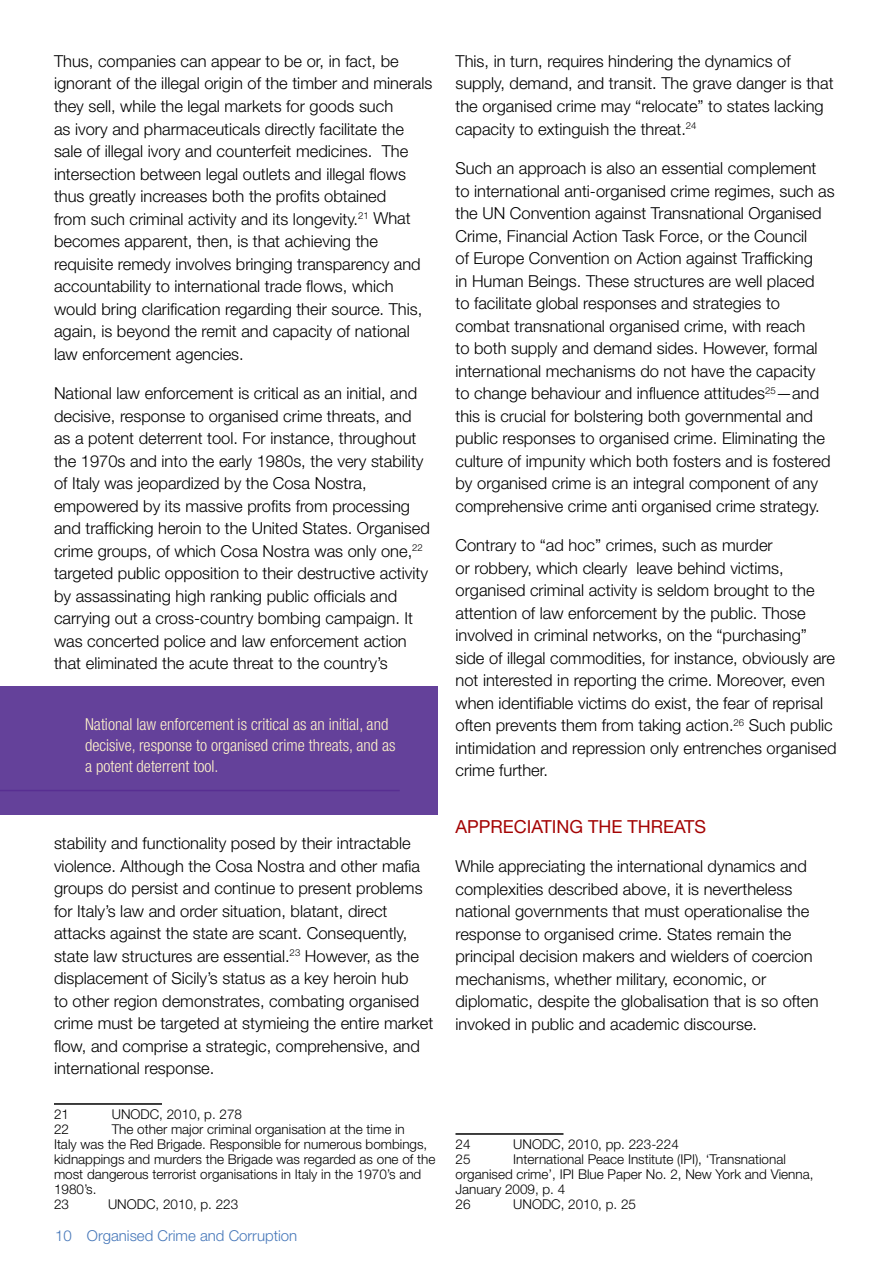
<style>
.page{position:relative;width:893px;height:1263px;background:#fff}
.page>*{position:absolute;margin:0;border:0;box-sizing:border-box;transform-origin:0 0}
.t1{font:18px "Helvetica Neue";color:#a40404}
.t2{font:300 16.5px/22.5px "Helvetica Neue";color:#000}
.t3{font:300 condensed 16.5px/21px "Helvetica Neue";color:#fff3cb}
.t4{font:300 15px "Helvetica Neue";color:#4677b9}
.t5{font:300 13.5px/15px "Helvetica Neue";color:#000}
</style>
<div class="page">
<hr style="left:54px;top:1103px;width:108px;height:2px;background:#000">
<hr style="left:455px;top:1133px;width:108px;height:2px;background:#000">
<div style="left:0;top:686px;width:437px;height:129px;background:#64419a"></div>
<hr style="left:0;top:790px;width:400px;height:1px;background:#582f92">
<p class="t2" style="left:54px;top:50px;width:380px">Thus, companies can appear to be or, in fact, be ignorant of the illegal origin of the timber and minerals they sell, while the legal markets for goods such<br>as ivory and pharmaceuticals directly facilitate the sale of illegal ivory and counterfeit medicines. The intersection between legal outlets and illegal flows thus greatly increases both the profits obtained<br>from such criminal activity and its longevity.<sup>21</sup> What becomes apparent, then, is that achieving the requisite remedy involves bringing transparency and accountability to international trade flows, which would bring clarification regarding their source. This, again, is beyond the remit and capacity of national law enforcement agencies.</p>
<p class="t2" style="left:54px;top:382px;width:377px">National law enforcement is critical as an initial, and decisive, response to organised crime threats, and as a potent deterrent tool. For instance, throughout the 1970s and into the early 1980s, the very stability of Italy was jeopardized by the Cosa Nostra, empowered by its massive profits from processing and trafficking heroin to the United States. Organised crime groups, of which Cosa Nostra was only one,<sup>22 </sup>targeted public opposition to their destructive activity by assassinating high ranking public officials and carrying out a cross-country bombing campaign. It was concerted police and law enforcement action that eliminated the acute threat to the country’s</p>
<p class="t3" style="left:85px;top:713px;width:312px">National law enforcement is critical as an initial, and decisive, response to organised crime threats, and as a potent deterrent tool.</p>
<p class="t2" style="left:54px;top:832px;width:381px">stability and functionality posed by their intractable violence. Although the Cosa Nostra and other mafia groups do persist and continue to present problems for Italy’s law and order situation, blatant, direct attacks against the state are scant. Consequently, state law structures are essential.<sup>23</sup> However, as the displacement of Sicily’s status as a key heroin hub<br>to other region demonstrates, combating organised crime must be targeted at stymieing the entire market flow, and comprise a strategic, comprehensive, and international response.</p>
<p class="t5" style="left:54px;top:1106px;width:17px">21</p>
<p class="t5" style="left:112px;top:1106px;width:132px">UNODC, 2010, p. 278</p>
<p class="t5" style="left:54px;top:1121px;width:17px">22</p>
<p class="t5" style="left:54px;top:1121px;width:383px;text-indent:58px">The other major criminal organisation at the time in<br>Italy was the Red Brigade. Responsible for numerous bombings, kidnappings and murders the Brigade was regarded as one of the most dangerous terrorist organisations in Italy in the 1970’s and 1980’s.<br>23</p>
<p class="t5" style="left:108px;top:1196px;width:132px">UNODC, 2010, p. 223</p>
<p class="t4" style="left:55px;top:1226px;width:244px">10 Organised Crime and Corruption</p>
<p class="t2" style="left:455px;top:50px;width:380px">This, in turn, requires hindering the dynamics of supply, demand, and transit. The grave danger is that the organised crime may “relocate” to states lacking capacity to extinguish the threat.<sup>24</sup></p>
<p class="t2" style="left:455px;top:157px;width:381px">Such an approach is also an essential complement<br>to international anti-organised crime regimes, such as the UN Convention against Transnational Organised Crime, Financial Action Task Force, or the Council<br>of Europe Convention on Action against Trafficking<br>in Human Beings. These structures are well placed<br>to facilitate global responses and strategies to combat transnational organised crime, with reach<br>to both supply and demand sides. However, formal international mechanisms do not have the capacity<br>to change behaviour and influence attitudes<sup>25</sup>—and this is crucial for bolstering both governmental and public responses to organised crime. Eliminating the culture of impunity which both fosters and is fostered by organised crime is an integral component of any comprehensive crime anti organised crime strategy.</p>
<p class="t2" style="left:455px;top:534px;width:383px">Contrary to “ad hoc” crimes, such as murder<br>or robbery, which clearly leave behind victims, organised criminal activity is seldom brought to the attention of law enforcement by the public. Those involved in criminal networks, on the “purchasing” side of illegal commodities, for instance, obviously are not interested in reporting the crime. Moreover, even when identifiable victims do exist, the fear of reprisal often prevents them from taking action.<sup>26</sup> Such public intimidation and repression only entrenches organised crime further.</p>
<p class="t1" style="left:455px;top:815px;width:252px">APPRECIATI NG THE THREATS</p>
<p class="t2" style="left:455px;top:855px;width:365px">While appreciating the international dynamics and complexities described above, it is nevertheless national governments that must operationalise the response to organised crime. States remain the principal decision makers and wielders of coercion mechanisms, whether military, economic, or diplomatic, despite the globalisation that is so often invoked in public and academic discourse.</p>
<p class="t5" style="left:455px;top:1136px;width:17px">24</p>
<p class="t5" style="left:513px;top:1136px;width:167px">UNODC, 2010, pp. 223-224</p>
<p class="t5" style="left:455px;top:1151px;width:17px">25</p>
<p class="t5" style="left:455px;top:1151px;width:359px;text-indent:58px">International Peace Institute (IPI), ‘Transnational organised crime’, IPI Blue Paper No. 2, New York and Vienna, January 2009, p. 4<br>26</p>
<p class="t5" style="left:513px;top:1196px;width:124px">UNODC, 2010, p. 25</p>
</div>
